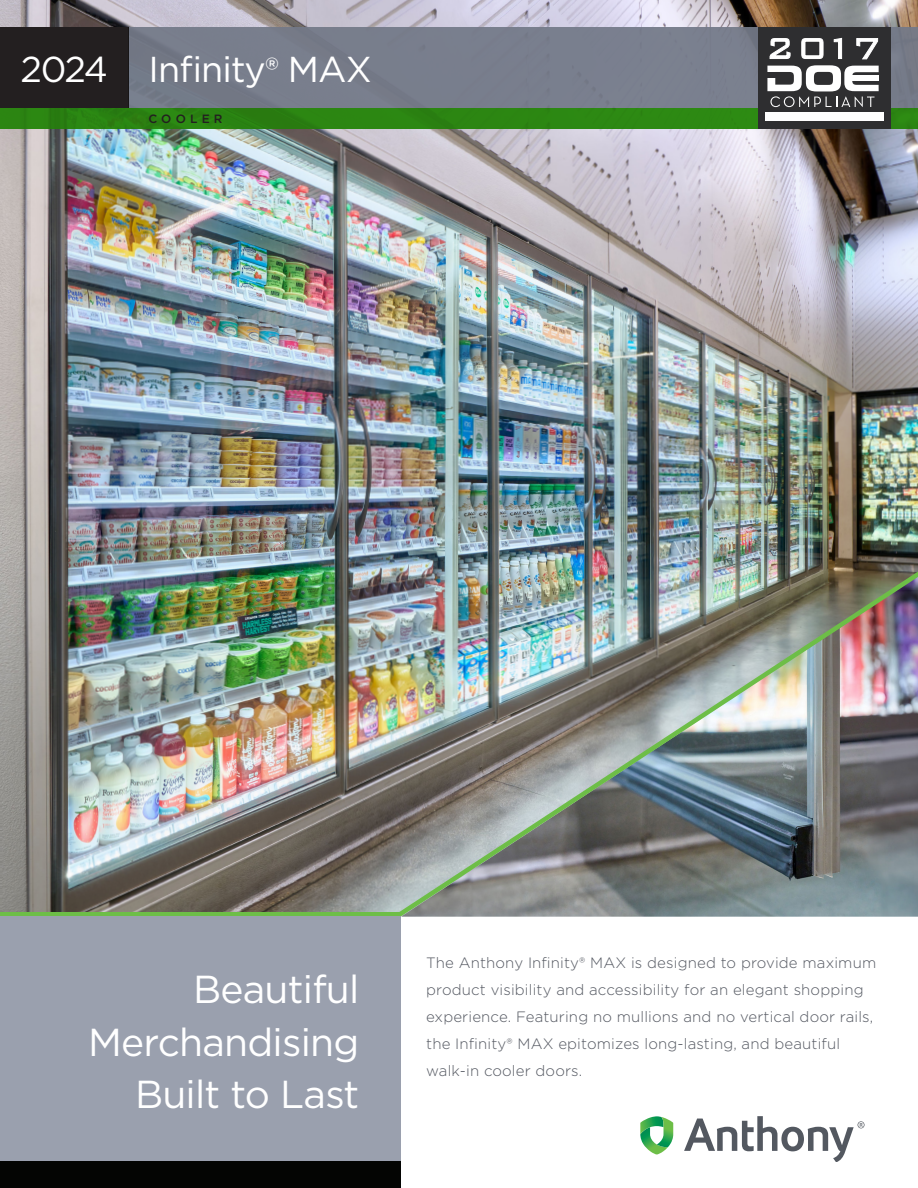
<style>
.page{position:relative;width:918px;height:1188px;background:#fff}
.page>*{position:absolute;margin:0;border:0;box-sizing:border-box;transform-origin:0 0}
.t1{font:39px/52.5px "Gotham";letter-spacing:-.02em;color:#fff;text-align:right}
.t2{font:36px "Gotham";letter-spacing:-.03em;color:#fff}
.t3{font:300 15px/27px "Gotham";letter-spacing:.01em;color:#545861}
.t4{font:500 12px "Gotham";letter-spacing:.35em;color:#231f20}
.s1{font-size:34.5px}
</style>
<div class="page">
<img style="left:0;top:0;width:918px;height:560px">
<div style="left:0;top:27px;width:128px;height:81px;background:#231f20"></div>
<svg style="left:640px;top:1116px;width:33px;height:38px"></svg>
<svg style="left:684px;top:1116px;width:181px;height:46px"></svg>
<div style="left:128px;top:27px;width:790px;height:81px;background:#797e8d"></div>
<div style="left:0;top:108px;width:918px;height:20px;background:#2c8612"></div>
<img style="left:0;top:560px;width:918px;height:357px">
<div style="left:759px;top:27px;width:132px;height:101px;background:#2e2e30"></div>
<svg style="left:770px;top:38px;width:21px;height:21px"></svg>
<svg style="left:801px;top:38px;width:23px;height:21px"></svg>
<svg style="left:834px;top:38px;width:8px;height:21px"></svg>
<svg style="left:856px;top:38px;width:22px;height:21px"></svg>
<svg style="left:767px;top:65px;width:112px;height:42px"></svg>
<div style="left:766px;top:113px;width:118px;height:8px;background:#fff"></div>
<div style="left:0;top:917px;width:401px;height:271px;background:#9aa0ae"></div>
<div style="left:0;top:1161px;width:401px;height:27px;background:#040503"></div>
<h2 class="t2" style="left:29px;top:46px;width:344px">2019 Infinity<span class="s1">®</span> MAX</h2>
<p class="t4" style="left:148px;top:111px;width:76px">COOLER</p>
<h2 class="t2" style="left:21px;top:46px;width:89px">2024</h2>
<h1 class="t1" style="left:88px;top:962px;width:273px">Beautiful<br>Merchandising<br>Built to Last</h1>
<p class="t3" style="left:426px;top:949px;width:452px">The Anthony Infinity® MAX is designed to provide maximum product visibility and accessibility for an elegant shopping experience. Featuring no mullions and no vertical door rails, the Infinity® MAX epitomizes long-lasting, and beautiful walk-in cooler doors.</p>
</div>
